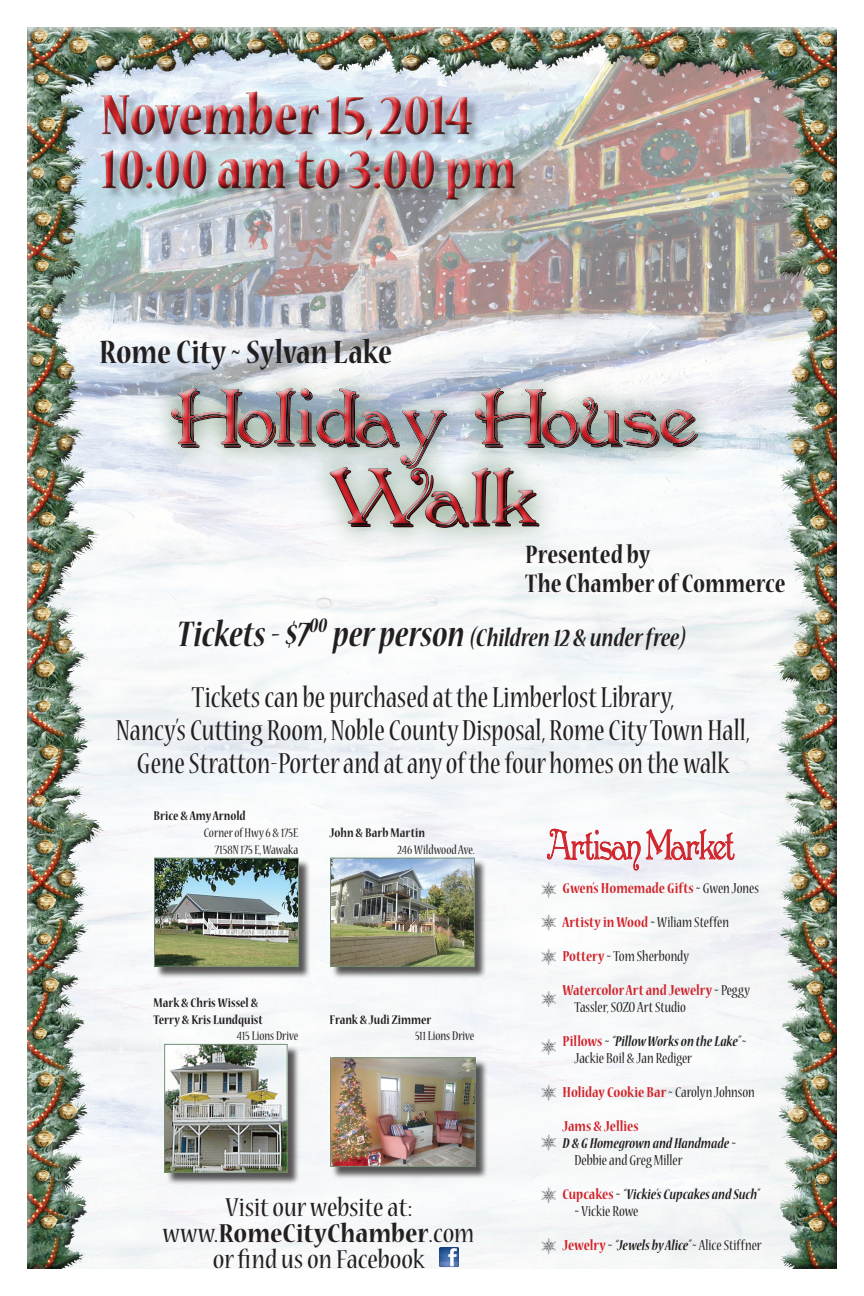
<style>
.page{position:relative;width:864px;height:1296px;background:#fff}
.page>*{position:absolute;margin:0;border:0;box-sizing:border-box;transform-origin:0 0}
.t1{font:78.1px "Penshurst Shadow";color:#d1232a}
.t2{font:700 condensed 62px/54px "Nueva Std";color:#d1232a}
.t3{font:42px "Penshurst";color:#d1232a;scale:.67 1}
.t4{font:700 condensed 36px "Nueva Std";color:#231f20}
.t5{font:condensed 32px/33px "Nueva Std";color:#231f20;text-align:center}
.t6{font:condensed 28.8px/26px "Nueva Std";color:#231f20;text-align:center;scale:1.11 1}
.t7{font:italic 700 condensed 28px "Nueva Std";color:#231f20}
.t8{font:700 condensed 28px/29px "Nueva Std";color:#231f20}
.t9{font:italic 700 condensed 16px/17px "Nueva Std";color:#231f20}
.t10{font:700 condensed 16px/34px "Nueva Std";color:#d1232a}
.t11{font:condensed 16px/34px "Nueva Std";color:#231f20}
.t12{font:700 condensed 14px/16.8px "Nueva Std";color:#231f20}
.t13{font:condensed 14px/16.8px "Nueva Std";color:#231f20;text-align:right}
.s1{font-size:40px}
.s2{color:#231f20}
.s3{font-weight:400;color:#231f20}
.s4{font-weight:400;font-style:normal}
.s5{font-style:normal;color:#d1232a}
.s6{font-style:normal}
.s7{font-weight:700;color:#d1232a}
.s8{font-weight:700}
</style>
<div class="page">
<div style="left:26px;top:26px;width:812px;height:1244px;background:#231f20;opacity:.75"></div>
<img style="left:146px;top:363px;width:692px;height:276px">
<div style="left:97px;top:373px;width:709px;height:223px;background:#231f20;opacity:.75"></div>
<div style="left:102px;top:93px;width:588px;height:249px;background:#231f20;opacity:.3"></div>
<div style="left:91px;top:84px;width:573px;height:235px;background:#231f20;opacity:.75"></div>
<div style="left:156px;top:859px;width:160px;height:124px;background:#231f20;opacity:.75"></div>
<img style="left:156px;top:860px;width:141px;height:104px">
<div style="left:154px;top:858px;width:145px;height:108px;border:1px solid #729174"></div>
<div style="left:166px;top:1046px;width:138px;height:143px;background:#231f20;opacity:.75"></div>
<img style="left:166px;top:1046px;width:119px;height:124px">
<div style="left:164px;top:1044px;width:123px;height:128px;border:1px solid #729174"></div>
<div style="left:332px;top:859px;width:160px;height:124px;background:#231f20;opacity:.75"></div>
<img style="left:332px;top:860px;width:141px;height:104px">
<div style="left:330px;top:858px;width:145px;height:108px;border:1px solid #729174"></div>
<div style="left:332px;top:1059px;width:160px;height:124px;background:#231f20;opacity:.75"></div>
<img style="left:332px;top:1060px;width:141px;height:105px">
<div style="left:330px;top:1058px;width:145px;height:109px;border:1px solid #729174"></div>
<img style="left:440px;top:1248px;width:18px;height:18px">
<svg style="left:541px;top:825px;width:194px;height:73px"></svg>
<svg style="left:541px;top:914px;width:15px;height:17px"></svg>
<svg style="left:541px;top:949px;width:15px;height:16px"></svg>
<svg style="left:541px;top:991px;width:15px;height:16px"></svg>
<svg style="left:541px;top:1039px;width:15px;height:16px"></svg>
<svg style="left:541px;top:1085px;width:15px;height:16px"></svg>
<svg style="left:541px;top:1134px;width:15px;height:17px"></svg>
<svg style="left:541px;top:1187px;width:15px;height:16px"></svg>
<svg style="left:541px;top:1238px;width:15px;height:16px"></svg>
<h2 class="t2" style="left:101px;top:91px;width:417px">November 15, 2014<br>10:00 am to 3:00 pm</h2>
<h3 class="t4" style="left:99px;top:336px;width:295px">Rome City ~ Sylvan Lake</h3>
<h1 class="t1" style="left:329px;top:458px;width:212px">Walk</h1>
<h3 class="t8" style="left:525px;top:541px;width:262px">Presented by<br>The Chamber of Commerce</h3>
<h3 class="t7" style="left:177px;top:625px;width:510px"><span class="s1">Tickets - $7</span><sup>00</sup> <span class="s1">per person</span> (Children 12 &amp; under free)</h3>
<h3 class="t5" style="left:116px;top:683px;width:636px">Tickets can be purchased at the Limberlost Library,<br>Nancy’s Cutting Room, Noble County Disposal, Rome City Town Hall,<br>Gene Stratton-Porter and at any of the four homes on the walk</h3>
<p class="t12" style="left:154px;top:808px;width:94px">Brice &amp; Amy Arnold</p>
<p class="t13" style="left:204px;top:825px;width:96px">Corner of Hwy 6 &amp; 175E<br>7158N 175 E, Wawaka</p>
<p class="t12" style="left:330px;top:825px;width:97px">John &amp; Barb Martin</p>
<p class="t13" style="left:398px;top:842px;width:79px">246 Wildwood Ave.</p>
<h3 class="t3" style="left:547px;top:824px;width:281px">Artisan Market</h3>
<p class="t10" style="left:562px;top:872px;width:198px">Gwen’s Homemade Gifts <span class="s2">~</span> <span class="s3">Gwen Jones<br></span>Artisty in Wood <span class="s2">~</span> <span class="s3">Wiliam Steffen<br></span>Pottery <span class="s2">~</span> <span class="s3">Tom Sherbondy<br></span>Watercolor Art and Jewelry <span class="s2">~</span> <span class="s3">Peggy</span></p>
<p class="t9" style="left:562px;top:991px;width:186px;line-height:34px;text-indent:12px"><span class="s4">Tassler, SOZO Art Studio<br></span><span class="s5">Pillows</span> <span class="s6">~</span> “Pillow Works on the Lake” <span class="s6">~</span></p>
<p class="t11" style="left:562px;top:1042px;width:194px;text-indent:12px">Jackie Boil &amp; Jan Rediger<br><span class="s7">Holiday Cookie Bar</span> <span class="s8">~</span> Carolyn Johnson<br><span class="s7">Jams &amp; Jellies</span></p>
<p class="t9" style="left:574px;top:1135px;width:163px;text-indent:-12px">D &amp; G Homegrown and Handmade <span class="s6">~<br></span><span class="s4">Debbie and Greg Miller</span></p>
<p class="t9" style="left:574px;top:1186px;width:187px;text-indent:-12px"><span class="s5">Cupcakes</span> <span class="s6">~</span> “Vickie’s Cupcakes and Such” <span class="s6">~</span> <span class="s4">Vickie Rowe</span></p>
<p class="t9" style="left:562px;top:1237px;width:201px"><span class="s5">Jewelry</span> <span class="s6">~</span> “Jewels by Alice” <span class="s6">~</span> <span class="s4">Alice Stiffner</span></p>
<p class="t12" style="left:154px;top:995px;width:111px">Mark &amp; Chris Wissel &amp;<br>Terry &amp; Kris Lundquist</p>
<p class="t13" style="left:237px;top:1029px;width:63px">415 Lions Drive</p>
<p class="t12" style="left:330px;top:1012px;width:103px">Frank &amp; Judi Zimmer</p>
<p class="t13" style="left:415px;top:1029px;width:61px">511 Lions Drive</p>
<h3 class="t6" style="left:162px;top:1196px;width:283px">Visit our website at: www.<span class="s8">RomeCityChamber</span>.com or find us on Facebook</h3>
</div>
